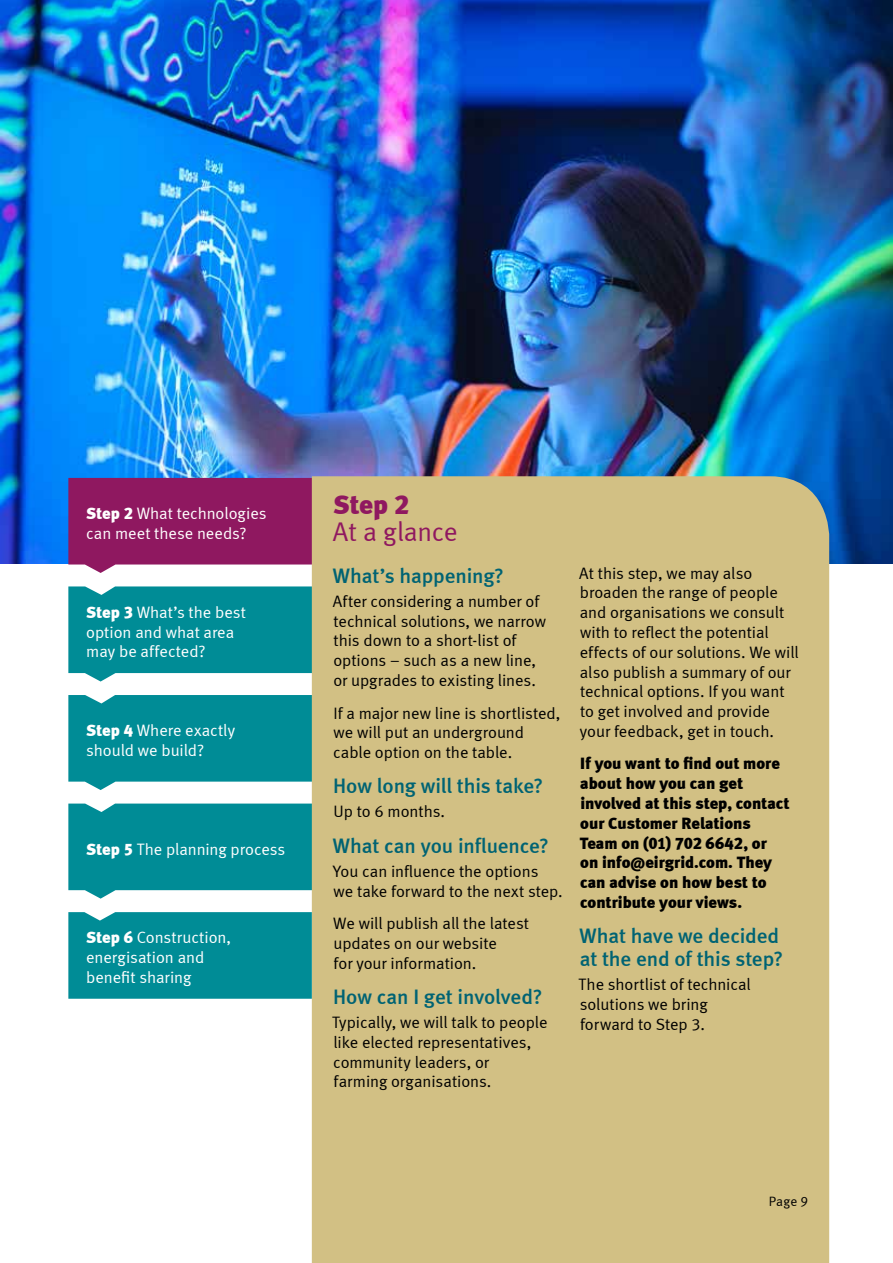
<style>
.page{position:relative;width:893px;height:1263px;background:#fff}
.page>*{position:absolute;margin:0;border:0;box-sizing:border-box;transform-origin:0 0}
.t1{font:27px "Meta Normal LF";letter-spacing:-.01em;color:#8f1860}
.t2{font:27px "Meta Black LF";color:#8f1860}
.t3{font:21px/22.5px "Meta Medium LF";letter-spacing:-.01em;color:#006373}
.t4{font:16.5px/19.8px "Meta Normal LF";letter-spacing:-.005em;color:#000}
.t5{font:16.5px/19.8px "Meta Normal LF";color:#fff}
.t6{font:16.5px/19.8px "Meta Black LF";letter-spacing:-.005em;color:#000}
.t7{font:13.5px "Meta Normal LF";color:#000}
.s1{font-family:"Meta Black LF"}
</style>
<div class="page">
<svg style="left:68px;top:586px;width:244px;height:95px;background:#17969f"></svg>
<svg style="left:68px;top:695px;width:244px;height:95px;background:#17969f"></svg>
<svg style="left:68px;top:803px;width:244px;height:96px;background:#1997a0"></svg>
<img style="left:0;top:0;width:893px;height:563px">
<svg style="left:68px;top:478px;width:244px;height:95px;background:#982b6d"></svg>
<div style="left:312px;top:476px;width:517px;height:787px;background:#d2c084"></div>
<div style="left:68px;top:912px;width:244px;height:87px;background:#008c96"></div>
<p class="t5" style="left:86px;top:503px;width:182px"><span class="s1">Step 2</span> What technologies can meet these needs?</p>
<p class="t5" style="left:86px;top:602px;width:161px"><span class="s1">Step 3</span> What’s the best option and what area may be affected?</p>
<p class="t5" style="left:86px;top:720px;width:150px"><span class="s1">Step 4</span> Where exactly should we build?</p>
<p class="t5" style="left:86px;top:839px;width:201px"><span class="s1">Step 5</span> The planning process</p>
<p class="t5" style="left:86px;top:928px;width:146px"><span class="s1">Step 6</span> Construction, energisation and benefit sharing</p>
<h1 class="t2" style="left:333px;top:488px;width:78px">Step 2</h1>
<h1 class="t1" style="left:333px;top:516px;width:126px">At a glance</h1>
<p class="t3" style="left:333px;top:564px;width:172px">What’s happening?</p>
<p class="t4" style="left:333px;top:591px;width:215px">After considering a number of technical solutions, we narrow this down to a short-list of options – such as a new line, or upgrades to existing lines.</p>
<p class="t4" style="left:333px;top:703px;width:229px">If a major new line is shortlisted, we will put an underground cable option on the table.</p>
<p class="t3" style="left:333px;top:775px;width:212px">How long will this take?</p>
<p class="t4" style="left:333px;top:802px;width:126px">Up to 6 months.</p>
<p class="t3" style="left:333px;top:834px;width:217px">What can you influence?</p>
<p class="t4" style="left:333px;top:861px;width:229px">You can influence the options we take forward to the next step.</p>
<p class="t4" style="left:333px;top:913px;width:197px">We will publish all the latest updates on our website<br>for your information.</p>
<p class="t3" style="left:333px;top:985px;width:211px">How can I get involved?</p>
<p class="t4" style="left:332px;top:1012px;width:217px">Typically, we will talk to people like elected representatives, community leaders, or<br>farming organisations.</p>
<p class="t4" style="left:579px;top:563px;width:221px">At this step, we may also broaden the range of people and organisations we consult with to reflect the potential effects of our solutions. We will also publish a summary of our technical options. If you want to get involved and provide your feedback, get in touch.</p>
<p class="t6" style="left:580px;top:754px;width:211px">If you want to find out more about how you can get involved at this step, contact our Customer Relations<br>Team on (01) 702 6642, or<br>on info@eirgrid.com. They can advise on how best to contribute your views.</p>
<p class="t3" style="left:579px;top:925px;width:205px">What have we decided at the end of this step?</p>
<p class="t4" style="left:579px;top:974px;width:174px">The shortlist of technical solutions we bring forward to Step 3.</p>
<p class="t7" style="left:769px;top:1193px;width:41px">Page 9</p>
</div>
